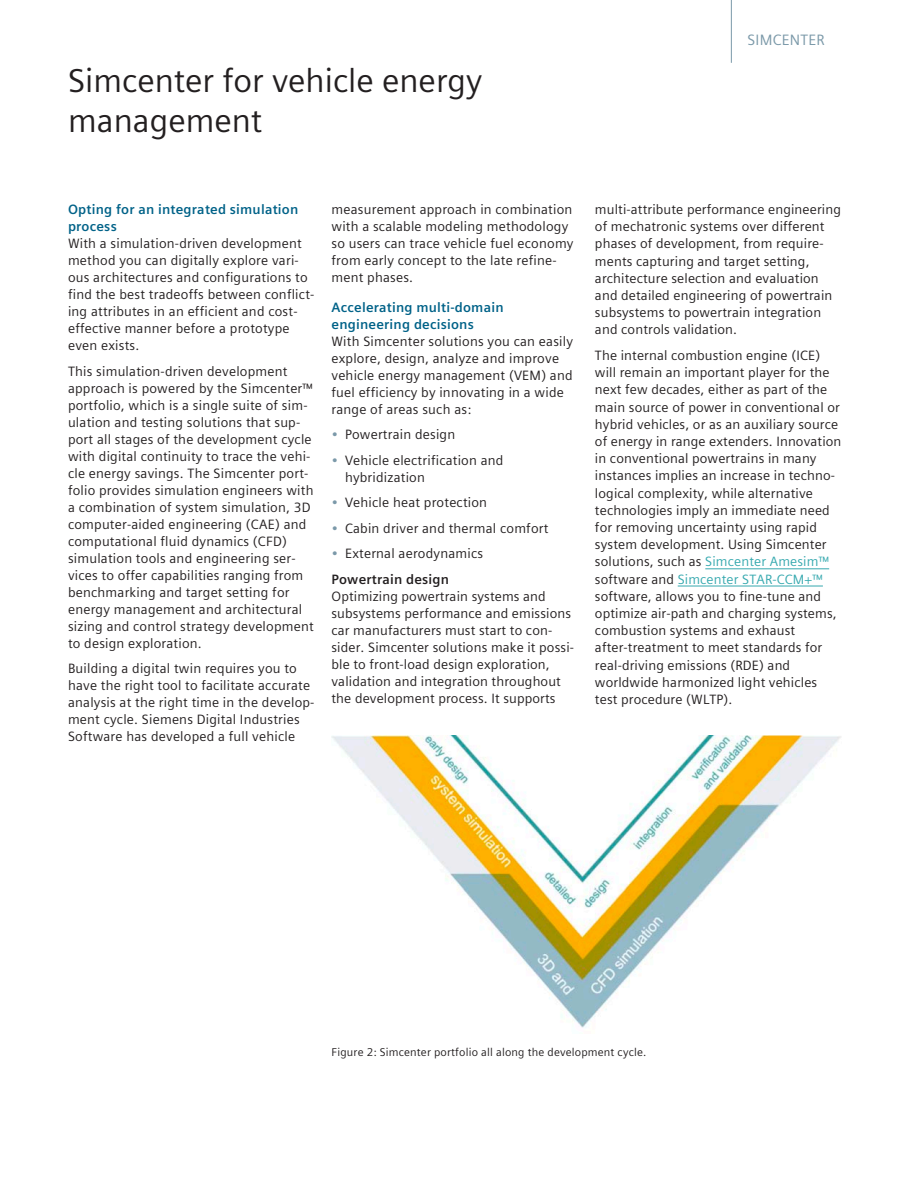
<style>
.page{position:relative;width:918px;height:1188px;background:#fff}
.page>*{position:absolute;margin:0;border:0;box-sizing:border-box;transform-origin:0 0}
.Page_2_Heading_22pt{font:33px/39.6px "Siemens Sans Global";color:#231f20}
.Product_tab___10pt_0{font:15px "Siemens Sans Global";letter-spacing:.015em;color:#7b99a9}
.Body_Text_Blk__9pt_4{font:13.5px/17px "Siemens Sans Global";letter-spacing:.015em;color:#231f20}
.Body_Sub-Subhead_Dk{font:700 13.5px/17px "Siemens Sans Global";letter-spacing:.015em;color:#006288}
.Body_Subhead_Blk__9p{font:700 13.5px "Siemens Sans Global";letter-spacing:.015em;color:#231f20}
.Caption__7_5pt_130{font:11.25px "Siemens Sans Global";letter-spacing:.015em;color:#231f20}
.s1{color:#7b99a9}
.s2{color:#36a9af}
</style>
<div class="page">
<hr style="left:731px;top:0;width:1px;height:63px;background:#7b99a9">
<hr style="left:705px;top:568px;width:124px;height:1px;background:#36a9af">
<hr style="left:678px;top:586px;width:145px;height:1px;background:#36a9af">
<img style="left:332px;top:736px;width:509px;height:292px">
<p class="Page_2_Heading_22pt" style="left:68px;top:61px;width:416px">Simcenter for vehicle energy management</p>
<p class="Product_tab___10pt_0" style="left:748px;top:29px;width:79px">SIMCENTER</p>
<p class="Body_Sub-Subhead_Dk" style="left:68px;top:201px;width:232px">Opting for an integrated simulation process</p>
<p class="Body_Text_Blk__9pt_4" style="left:68px;top:235px;width:248px">With a simulation-driven development method you can digitally explore vari&shy;ous architectures and configurations to find the best tradeoffs between conflict&shy;ing attributes in an efficient and cost&shy;effective manner before a prototype even exists.</p>
<p class="Body_Text_Blk__9pt_4" style="left:68px;top:362px;width:247px">This simulation-driven development approach is powered by the Simcenter™ portfolio, which is a single suite of sim&shy;ulation and testing solutions that sup&shy;port all stages of the development cycle with digital continuity to trace the vehi&shy;cle energy savings. The Simcenter port&shy;folio provides simulation engineers with a combination of system simulation, 3D computer-aided engineering (CAE) and computational fluid dynamics (CFD) simulation tools and engineering ser&shy;vices to offer capabilities ranging from benchmarking and target setting for energy management and architectural sizing and control strategy development to design exploration.</p>
<p class="Body_Text_Blk__9pt_4" style="left:68px;top:660px;width:248px">Building a digital twin requires you to have the right tool to facilitate accurate analysis at the right time in the develop&shy;ment cycle. Siemens Digital Industries Software has developed a full vehicle</p>
<p class="Body_Text_Blk__9pt_4" style="left:332px;top:201px;width:244px">measurement approach in combination with a scalable modeling methodology so users can trace vehicle fuel economy from early concept to the late refine&shy;ment phases.</p>
<p class="Body_Sub-Subhead_Dk" style="left:332px;top:299px;width:174px">Accelerating multi-domain engineering decisions</p>
<p class="Body_Text_Blk__9pt_4" style="left:332px;top:333px;width:243px">With Simcenter solutions you can easily explore, design, analyze and improve vehicle energy management (VEM) and fuel efficiency by innovating in a wide range of areas such as:</p>
<p class="Body_Text_Blk__9pt_4" style="left:332px;top:426px;width:125px"><span class="s1">•</span> Powertrain design</p>
<p class="Body_Text_Blk__9pt_4" style="left:345px;top:452px;width:160px;text-indent:-14px"><span class="s1">•</span> Vehicle electrification and hybridization</p>
<p class="Body_Text_Blk__9pt_4" style="left:332px;top:494px;width:157px"><span class="s1">•</span> Vehicle heat protection</p>
<p class="Body_Text_Blk__9pt_4" style="left:332px;top:520px;width:218px"><span class="s1">•</span> Cabin driver and thermal comfort</p>
<p class="Body_Text_Blk__9pt_4" style="left:332px;top:545px;width:153px"><span class="s1">•</span> External aerodynamics</p>
<p class="Body_Subhead_Blk__9p" style="left:332px;top:569px;width:119px">Powertrain design</p>
<p class="Body_Text_Blk__9pt_4" style="left:332px;top:588px;width:244px">Optimizing powertrain systems and subsystems performance and emissions car manufacturers must start to con&shy;sider. Simcenter solutions make it possi&shy;ble to front-load design exploration, validation and integration throughout the development process. It supports</p>
<p class="Body_Text_Blk__9pt_4" style="left:595px;top:201px;width:248px">multi-attribute performance engineering of mechatronic systems over different phases of development, from require&shy;ments capturing and target setting, architecture selection and evaluation and detailed engineering of powertrain subsystems to powertrain integration and controls validation.</p>
<p class="Body_Text_Blk__9pt_4" style="left:595px;top:347px;width:248px">The internal combustion engine (ICE) will remain an important player for the next few decades, either as part of the main source of power in conventional or hybrid vehicles, or as an auxiliary source of energy in range extenders. Innovation in conventional powertrains in many instances implies an increase in techno&shy;logical complexity, while alternative technologies imply an immediate need for removing uncertainty using rapid system development. Using Simcenter solutions, such as <span class="s2">Simcenter Amesim™ </span>software and <span class="s2">Simcenter STAR-CCM+™ </span>software, allows you to fine-tune and optimize air-path and charging systems, combustion systems and exhaust after-treatment to meet standards for real-driving emissions (RDE) and worldwide harmonized light vehicles test procedure (WLTP).</p>
<p class="Caption__7_5pt_130" style="left:332px;top:1043px;width:316px">Figure 2: Simcenter portfolio all along the development cycle.</p>
</div>
